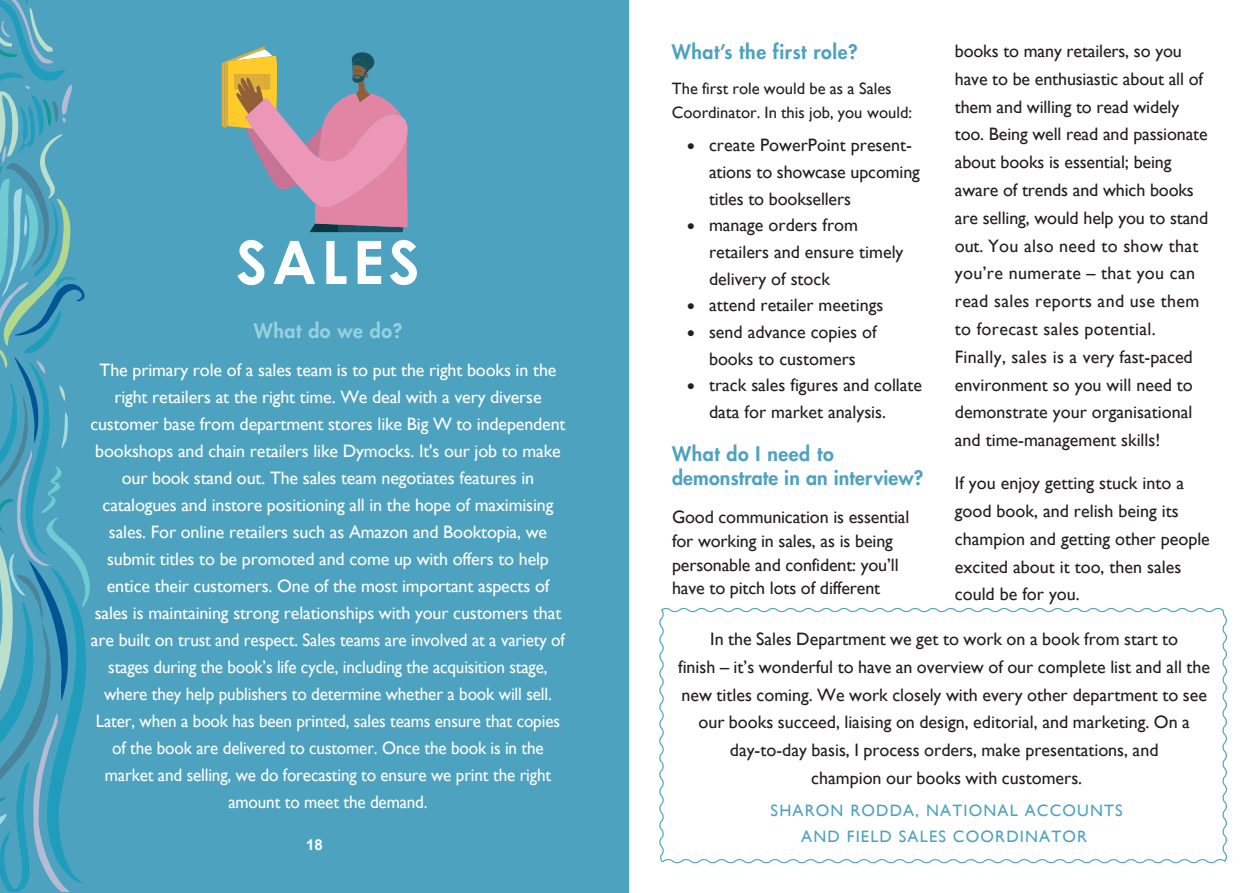
<style>
.page{position:relative;width:1259px;height:893px;background:#fff}
.page>*{position:absolute;margin:0;border:0;box-sizing:border-box;transform-origin:0 0}
.t1{font:700 60px "Century Gothic Std";letter-spacing:.08em;color:#fff}
.t2{font:800 19.5px/24.2px "Futura";letter-spacing:.01em;color:#4da2c0}
.t3{font:800 19.5px "Futura";letter-spacing:.03em;color:#4da2c0}
.t4{font:800 19.5px "Futura";letter-spacing:.03em;color:#96d1de}
.t5{font:18px/27.8px "Gill Sans";color:#231f20}
.t6{font:18px/27px "Gill Sans";letter-spacing:-.01em;color:#fff;text-align:center}
.t7{font:16.5px/24.8px "Gill Sans";color:#231f20}
.t8{font:16.5px/25.5px "Gill Sans";letter-spacing:.07em;color:#4da2c0;text-align:center}
.t9{font:700 15px "Arial";color:#fff}
</style>
<div class="page">
<div style="left:0;top:0;width:642px;height:893px;background:#4da2c0"></div>
<svg style="left:0;top:0;width:90px;height:892px"></svg>
<svg style="left:222px;top:46px;width:186px;height:186px"></svg>
<div style="left:629px;top:0;width:630px;height:893px;background:#fff"></div>
<svg style="left:659px;top:608px;width:568px;height:256px"></svg>
<p class="t1" style="left:236px;top:225px;width:185px">SALES</p>
<p class="t4" style="left:254px;top:317px;width:150px">What do we do?</p>
<p class="t6" style="left:90px;top:356px;width:477px">The primary role of a sales team is to put the right books in the right retailers at the right time. We deal with a very diverse customer base from department stores like Big W to independent bookshops and chain retailers like Dymocks. It's our job to make our book stand out. The sales team negotiates features in catalogues and instore positioning all in the hope of maximising sales. For online retailers such as Amazon and Booktopia, we submit titles to be promoted and come up with offers to help entice their customers. One of the most important aspects of sales is maintaining strong relationships with your customers that are built on trust and respect. Sales teams are involved at a variety of stages during the book’s life cycle, including the acquisition stage, where they help publishers to determine whether a book will sell.<br>Later, when a book has been printed, sales teams ensure that copies of the book are delivered to customer. Once the book is in the market and selling, we do forecasting to ensure we print the right amount to meet the demand.</p>
<p class="t9" style="left:306px;top:835px;width:18px">18</p>
<p class="t3" style="left:672px;top:38px;width:187px">What’s the first role?</p>
<p class="t7" style="left:672px;top:76px;width:242px">The first role would be as a Sales<br>Coordinator. In this job, you would:</p>
<p class="t5" style="left:709px;top:132px;width:212px;line-height:26.7px;text-indent:-22px">• create PowerPoint present&shy;ations to showcase upcoming titles to booksellers</p>
<p class="t5" style="left:709px;top:212px;width:196px;line-height:26.7px;text-indent:-22px">• manage orders from retailers and ensure timely delivery of stock</p>
<p class="t5" style="left:687px;top:292px;width:198px">• attend retailer meetings</p>
<p class="t5" style="left:687px;top:319px;width:191px;line-height:26.7px;text-align:center">• send advance copies of books to customers</p>
<p class="t5" style="left:709px;top:372px;width:215px;line-height:26.7px;text-indent:-22px">• track sales figures and collate data for market analysis.</p>
<p class="t2" style="left:672px;top:441px;width:253px">What do I need to demonstrate in an interview?</p>
<p class="t5" style="left:672px;top:506px;width:239px;line-height:23.5px">Good communication is essential for working in sales, as is being personable and confident: you’ll have to pitch lots of different</p>
<p class="t5" style="left:955px;top:37px;width:255px">books to many retailers, so you have to be enthusiastic about all of them and willing to read widely too. Being well read and passionate about books is essential; being aware of trends and which books are selling, would help you to stand out. You also need to show that you’re numerate – that you can read sales reports and use them to forecast sales potential.<br>Finally, sales is a very fast-paced environment so you will need to demonstrate your organisational and time-management skills!</p>
<p class="t5" style="left:955px;top:469px;width:256px">If you enjoy getting stuck into a good book, and relish being its champion and getting other people excited about it too, then sales could be for you.</p>
<p class="t5" style="left:678px;top:625px;width:533px;text-align:center">In the Sales Department we get to work on a book from start to<br>finish – it’s wonderful to have an overview of our complete list and all the new titles coming. We work closely with every other department to see our books succeed, liaising on design, editorial, and marketing. On a day-to-day basis, I process orders, make presentations, and<br>champion our books with customers.</p>
<p class="t8" style="left:770px;top:798px;width:354px">SHARON RODDA, NATIONAL ACCOUNTS<br>AND FIELD SALES COORDINATOR</p>
</div>
